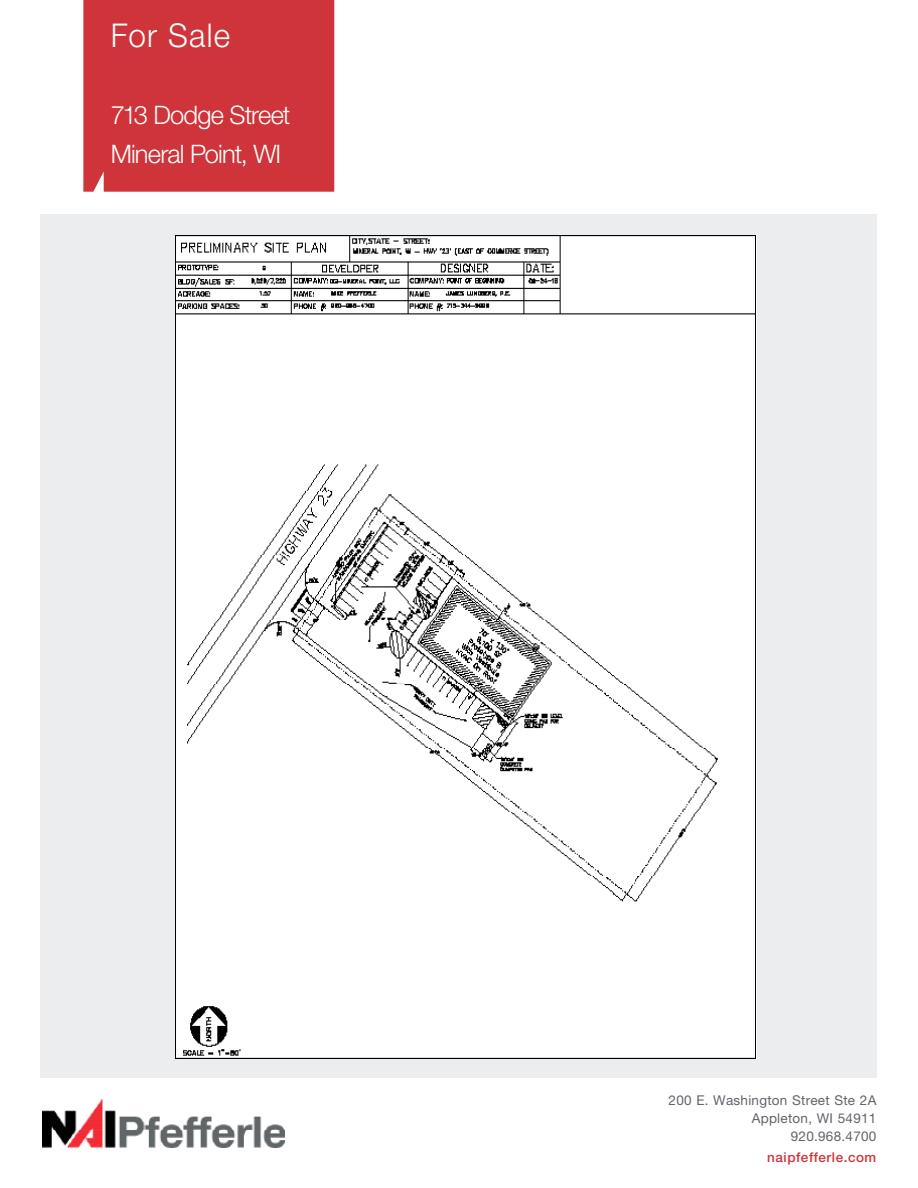
<style>
.page{position:relative;width:918px;height:1188px;background:#fff}
.page>*{position:absolute;margin:0;border:0;box-sizing:border-box;transform-origin:0 0}
.t1{font:300 32.7px "Helvetica Neue LT Std";letter-spacing:.035em;color:#fff;scale:.96 1}
.t2{font:300 25.5px/39.5px "Helvetica Neue LT Std";letter-spacing:-.035em;color:#fff}
.t3{font:13.5px/18px "Helvetica Neue LT Std";letter-spacing:.02em;color:#61646a;text-align:right}
.t4{font:500 13.5px "Helvetica Neue LT Std";letter-spacing:.04em;color:#ce343a}
</style>
<div class="page">
<div style="left:40px;top:214px;width:838px;height:863px;background:#ebedee"></div>
<div style="left:83px;top:0;width:251px;height:192px;background:#ce343a"></div>
<img style="left:42px;top:1100px;width:243px;height:47px">
<img style="left:175px;top:235px;width:581px;height:823px">
<h1 class="t1" style="left:111px;top:15px;width:126px">For Sale</h1>
<h2 class="t2" style="left:111px;top:94px;width:181px">713 Dodge Street<br>Mineral Point, WI</h2>
<p class="t3" style="left:669px;top:1091px;width:209px">200 E. Washington Street Ste 2A<br>Appleton, WI 54911<br>920.968.4700</p>
<p class="t4" style="left:767px;top:1149px;width:111px">naipfefferle.com</p>
</div>
